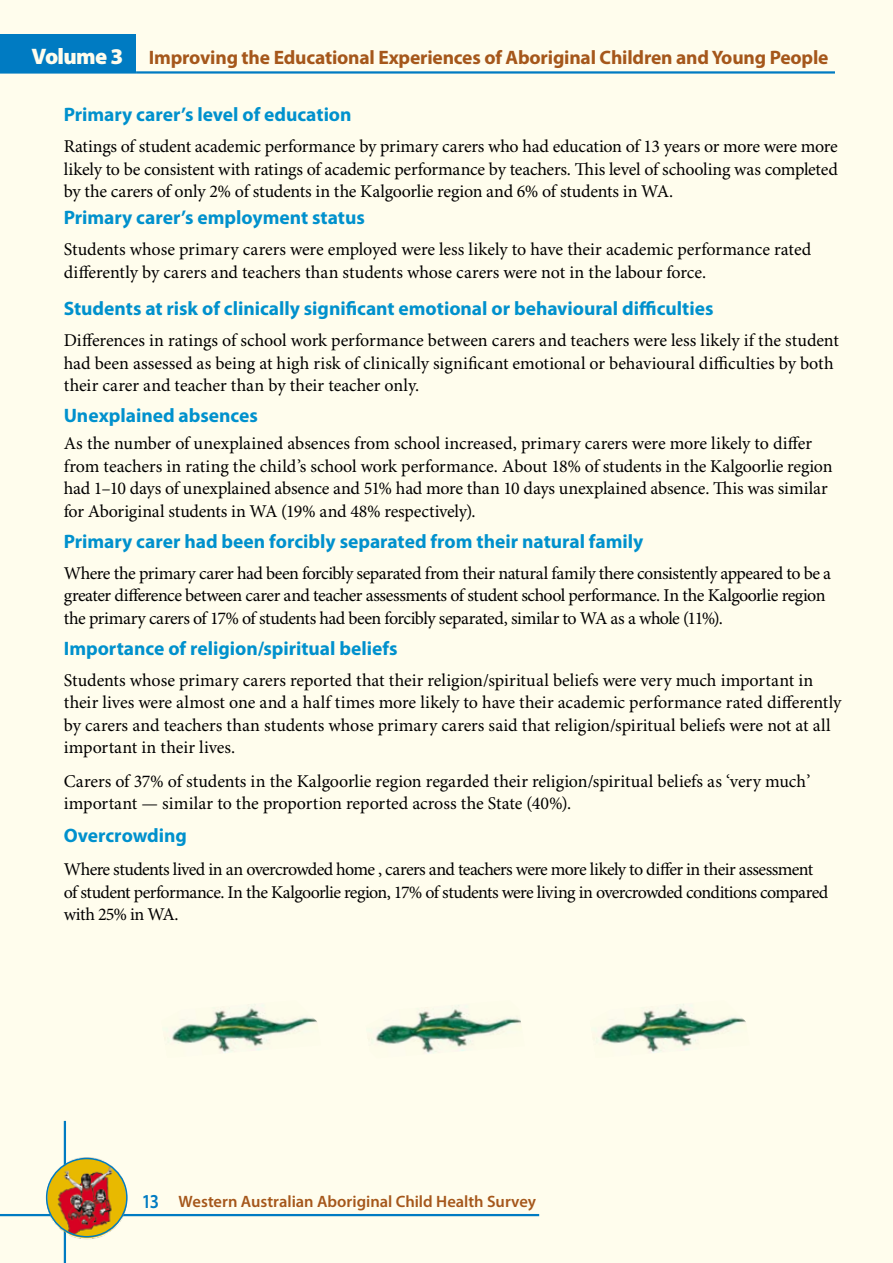
<style>
.page{position:relative;width:893px;height:1263px;background:#fff}
.page>*{position:absolute;margin:0;border:0;box-sizing:border-box;transform-origin:0 0}
.t1{font:600 19.8px "Myriad Pro";color:#007bc2;scale:.88 1}
.t2{font:700 19.5px "Myriad Pro";color:#0091cd}
.t3{font:700 19.5px "Myriad Pro";letter-spacing:-.01em;color:#a5571b}
.t4{font:18px/22.5px "Minion Pro";letter-spacing:-.01em;color:#000}
.t5{font:18px/22.5px "Minion Pro";letter-spacing:-.03em;color:#000}
.t6{font:18px/22.5px "Minion Pro";letter-spacing:-.035em;color:#000}
.t7{font:600 16.5px "Myriad Pro";color:#a5571b}
.s1{font-weight:900;font-size:22.5px;color:#fffded}
</style>
<div class="page">
<div style="left:0;top:0;width:892px;height:1263px;background:#fffded"></div>
<div style="left:0;top:34px;width:136px;height:38px;background:#007bc2"></div>
<hr style="left:0;top:71px;width:136px;height:3px;background:#007bc2">
<hr style="left:136px;top:71px;width:699px;height:3px;background:#007bc2">
<hr style="left:0;top:1214px;width:539px;height:2px;background:#007bc2">
<hr style="left:64px;top:1121px;width:2px;height:142px;background:#007bc2">
<img style="left:43px;top:1150px;width:86px;height:95px">
<div style="left:46px;top:1158px;width:82px;height:79px;border:2px solid #007bc2;border-radius:50%"></div>
<svg style="left:892px;top:0;width:1px;height:1263px"></svg>
<img style="left:363px;top:999px;width:162px;height:60px">
<img style="left:159px;top:999px;width:162px;height:59px">
<img style="left:588px;top:999px;width:162px;height:59px">
<p class="t3" style="left:32px;top:46px;width:798px"><span class="s1">Volume 3</span> Improving the Educational Experiences of Aboriginal Children and Young People</p>
<p class="t2" style="left:64px;top:103px;width:289px">Primary carer’s level of education</p>
<p class="t4" style="left:64px;top:136px;width:776px;text-align:justify">Ratings of student academic performance by primary carers who had education of 13 years or more were more likely to be consistent with ratings of academic performance by teachers. This level of schooling was completed by the carers of only 2% of students in the Kalgoorlie region and 6% of students in WA.</p>
<p class="t2" style="left:64px;top:206px;width:303px">Primary carer’s employment status</p>
<p class="t4" style="left:64px;top:239px;width:749px">Students whose primary carers were employed were less likely to have their academic performance rated differently by carers and teachers than students whose carers were not in the labour force.</p>
<p class="t2" style="left:64px;top:298px;width:651px">Students at risk of clinically significant emotional or behavioural difficulties</p>
<p class="t4" style="left:64px;top:330px;width:776px">Differences in ratings of school work performance between carers and teachers were less likely if the student had been assessed as being at high risk of clinically significant emotional or behavioural difficulties by both their carer and teacher than by their teacher only.</p>
<p class="t2" style="left:64px;top:405px;width:196px">Unexplained absences</p>
<p class="t4" style="left:64px;top:433px;width:770px">As the number of unexplained absences from school increased, primary carers were more likely to differ from teachers in rating the child’s school work performance. About 18% of students in the Kalgoorlie region had 1–10 days of unexplained absence and 51% had more than 10 days unexplained absence. This was similar for Aboriginal students in WA (19% and 48% respectively).</p>
<p class="t2" style="left:64px;top:530px;width:581px">Primary carer had been forcibly separated from their natural family</p>
<p class="t5" style="left:64px;top:562px;width:769px">Where the primary carer had been forcibly separated from their natural family there consistently appeared to be a greater difference between carer and teacher assessments of student school performance. In the Kalgoorlie region the primary carers of 17% of students had been forcibly separated, similar to WA as a whole (11%).</p>
<p class="t2" style="left:64px;top:637px;width:335px">Importance of religion/spiritual beliefs</p>
<p class="t4" style="left:64px;top:670px;width:779px">Students whose primary carers reported that their religion/spiritual beliefs were very much important in their lives were almost one and a half times more likely to have their academic performance rated differently by carers and teachers than students whose primary carers said that religion/spiritual beliefs were not at all important in their lives.</p>
<p class="t4" style="left:64px;top:770px;width:748px">Carers of 37% of students in the Kalgoorlie region regarded their religion/spiritual beliefs as ‘very much’ important — similar to the proportion reported across the State (40%).</p>
<p class="t2" style="left:64px;top:825px;width:125px">Overcrowding</p>
<p class="t6" style="left:64px;top:859px;width:766px">Where students lived in an overcrowded home , carers and teachers were more likely to differ in their assessment of student performance. In the Kalgoorlie region, 17% of students were living in overcrowded conditions compared with 25% in WA.</p>
<p class="t1" style="left:142px;top:1190px;width:10px">13</p>
<p class="t7" style="left:179px;top:1192px;width:359px">Western Australian Aboriginal Child Health Survey</p>
</div>
